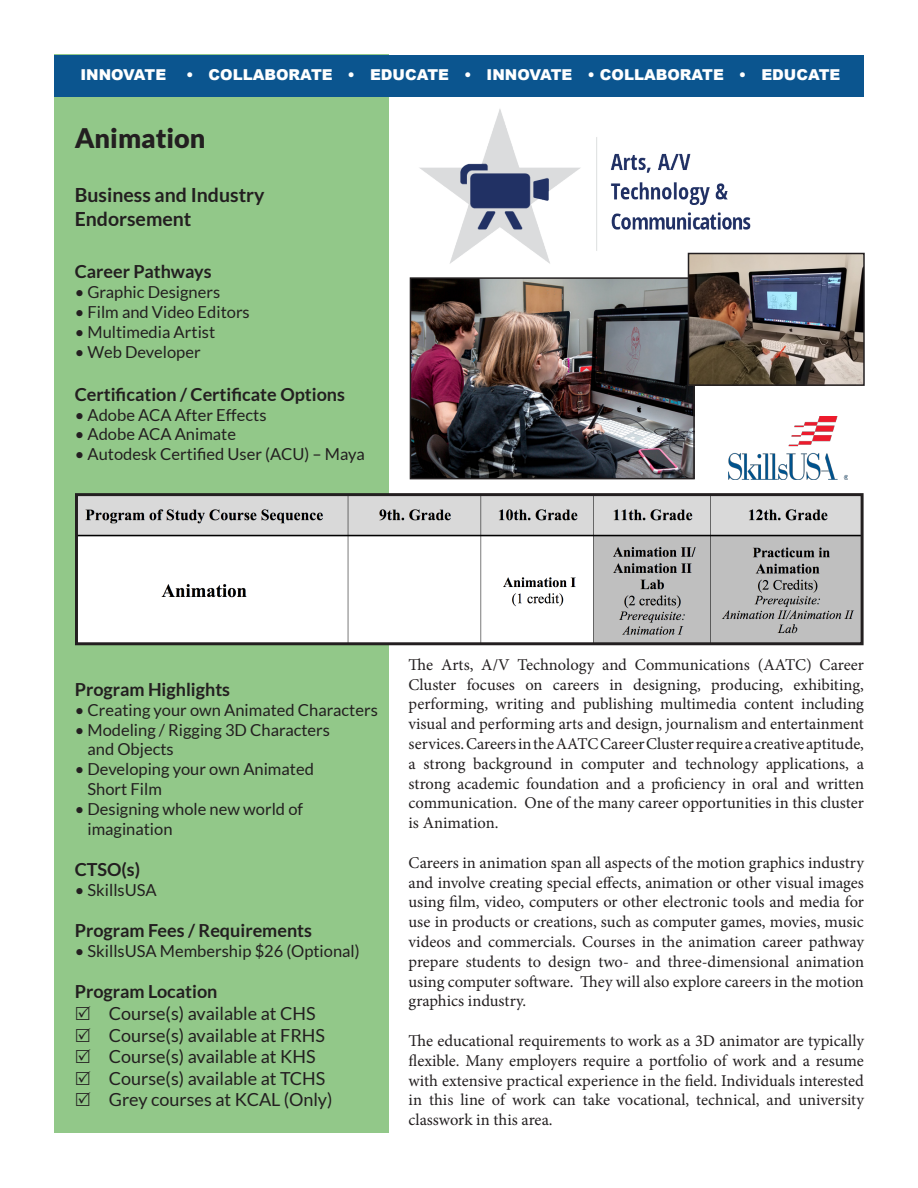
<style>
.page{position:relative;width:918px;height:1188px;background:#fff}
.page>*{position:absolute;margin:0;border:0;box-sizing:border-box;transform-origin:0 0}
.t1{font:900 27px "Lato";color:#231f20}
.t2{font:700 19.5px "Lato";color:#231f20}
.t3{font:18px "Lato";color:#231f20}
.t4{font:700 18px "Lato";color:#231f20}
.t5{font:16.5px/19.8px "Minion Pro";color:#231f20;text-align:justify}
.t6{font:16.5px "Lato";color:#231f20}
.t7{font:900 15px "Arial";color:#fff}
</style>
<div class="page">
<div style="left:54px;top:55px;width:335px;height:1078px;background:#92c889"></div>
<div style="left:54px;top:55px;width:809px;height:41px;background:#0b558f"></div>
<img style="left:79px;top:497px;width:781px;height:144px">
<div style="left:75px;top:493px;width:789px;height:152px;border:3px solid #231f20"></div>
<img style="left:413px;top:280px;width:279px;height:196px">
<div style="left:410px;top:277px;width:285px;height:202px;border:2px solid #231f20"></div>
<img style="left:419px;top:109px;width:335px;height:158px">
<img style="left:729px;top:417px;width:119px;height:62px">
<img style="left:691px;top:256px;width:171px;height:127px">
<div style="left:688px;top:253px;width:177px;height:133px;border:2px solid #231f20"></div>
<p class="t7" style="left:80px;top:64px;width:87px">INNOVATE</p>
<p class="t7" style="left:186px;top:64px;width:656px">• COLLABORATE • EDUCATE • INNOVATE • COLLABORATE • EDUCATE</p>
<p class="t1" style="left:75px;top:122px;width:132px">Animation</p>
<p class="t2" style="left:75px;top:184px;width:191px">Business and Industry</p>
<p class="t2" style="left:75px;top:208px;width:118px">Endorsement</p>
<p class="t4" style="left:75px;top:262px;width:138px">Career Pathways</p>
<p class="t6" style="left:75px;top:283px;width:147px">• Graphic Designers</p>
<p class="t6" style="left:75px;top:303px;width:177px">• Film and Video Editors</p>
<p class="t6" style="left:75px;top:323px;width:142px">• Multimedia Artist</p>
<p class="t6" style="left:75px;top:343px;width:127px">• Web Developer</p>
<p class="t4" style="left:75px;top:384px;width:272px">Certification / Certificate Options</p>
<p class="t6" style="left:75px;top:406px;width:193px">• Adobe ACA After Effects</p>
<p class="t6" style="left:75px;top:425px;width:163px">• Adobe ACA Animate</p>
<p class="t6" style="left:75px;top:445px;width:292px">• Autodesk Certified User (ACU) – Maya</p>
<p class="t4" style="left:75px;top:679px;width:157px">Program Highlights</p>
<p class="t6" style="left:75px;top:701px;width:305px">• Creating your own Animated Characters</p>
<p class="t6" style="left:75px;top:721px;width:257px">• Modeling / Rigging 3D Characters</p>
<p class="t6" style="left:87px;top:740px;width:88px">and Objects</p>
<p class="t6" style="left:75px;top:760px;width:241px">• Developing your own Animated</p>
<p class="t6" style="left:87px;top:780px;width:76px">Short Film</p>
<p class="t6" style="left:75px;top:800px;width:230px">• Designing whole new world of</p>
<p class="t6" style="left:87px;top:820px;width:87px">imagination</p>
<p class="t4" style="left:75px;top:859px;width:67px">CTSO(s)</p>
<p class="t6" style="left:75px;top:881px;width:83px">• SkillsUSA</p>
<p class="t4" style="left:75px;top:920px;width:239px">Program Fees / Requirements</p>
<p class="t6" style="left:75px;top:942px;width:286px">• SkillsUSA Membership $26 (Optional)</p>
<p class="t4" style="left:75px;top:982px;width:144px">Program Location</p>
<p class="t3" style="left:109px;top:1004px;width:208px">Course(s) available at CHS</p>
<p class="t3" style="left:109px;top:1025px;width:218px">Course(s) available at FRHS</p>
<p class="t3" style="left:109px;top:1047px;width:208px">Course(s) available at KHS</p>
<p class="t3" style="left:109px;top:1068px;width:218px">Course(s) available at TCHS</p>
<p class="t3" style="left:109px;top:1090px;width:225px">Grey courses at KCAL (Only)</p>
<p class="t5" style="left:409px;top:655px;width:457px">The Arts, A/V Technology and Communications (AATC) Career Cluster focuses on careers in designing, producing, exhibiting, performing, writing and publishing multimedia content including visual and performing arts and design, journalism and entertainment services. Careers in the AATC Career Cluster require a creative aptitude, a strong background in computer and technology applications, a strong academic foundation and a proficiency in oral and written communication. One of the many career opportunities in this cluster is Animation.</p>
<p class="t5" style="left:409px;top:853px;width:457px">Careers in animation span all aspects of the motion graphics industry and involve creating special effects, animation or other visual images using film, video, computers or other electronic tools and media for use in products or creations, such as computer games, movies, music videos and commercials. Courses in the animation career pathway prepare students to design two- and three-dimensional animation using computer software. They will also explore careers in the motion graphics industry.</p>
<p class="t5" style="left:409px;top:1031px;width:457px">The educational requirements to work as a 3D animator are typically flexible. Many employers require a portfolio of work and a resume with extensive practical experience in the field. Individuals interested in this line of work can take vocational, technical, and university classwork in this area.</p>
</div>
